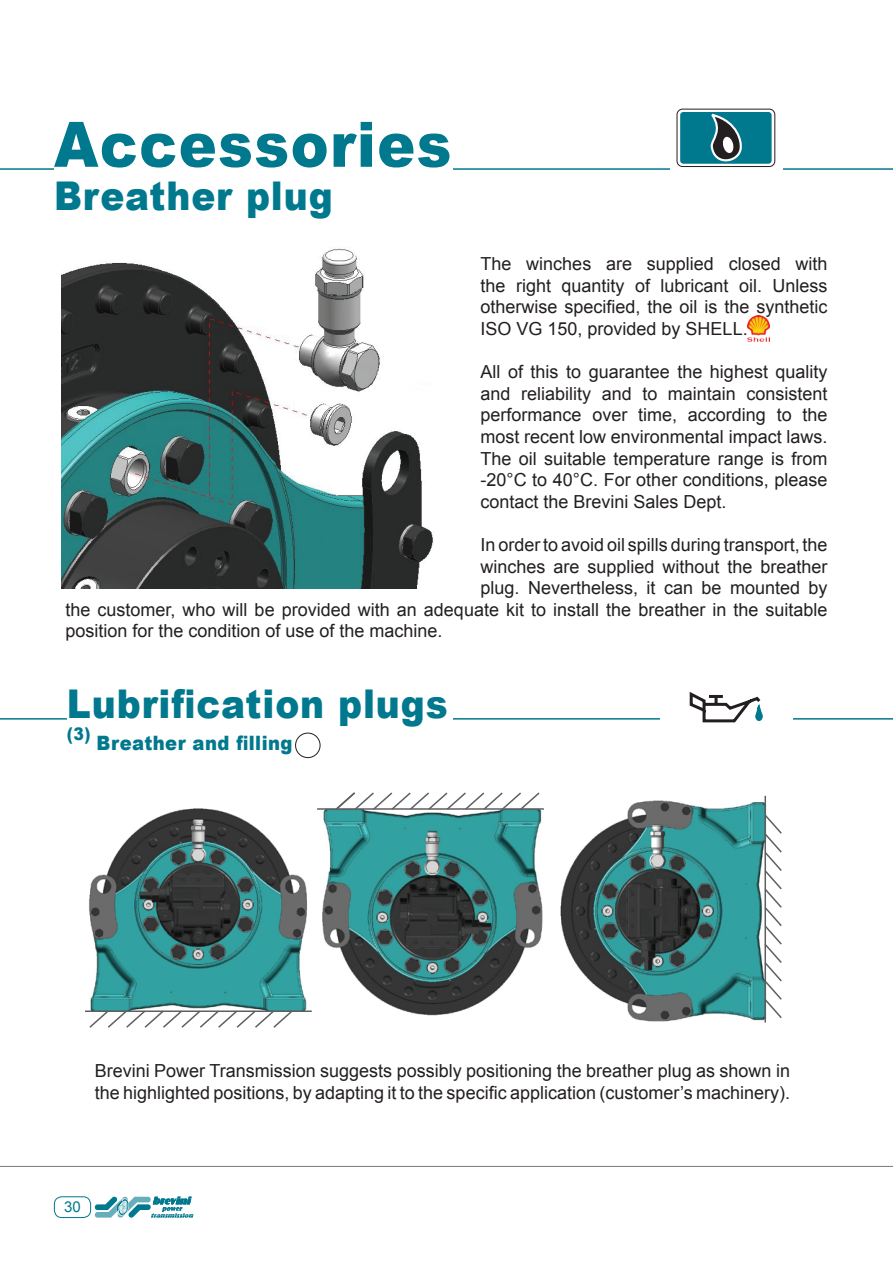
<style>
.page{position:relative;width:893px;height:1263px;background:#fff}
.page>*{position:absolute;margin:0;border:0;box-sizing:border-box;transform-origin:0 0}
.t1{font:900 62.7px "Arial";letter-spacing:.025em;color:#00788d;scale:.91 1}
.t2{font:900 39.6px "Arial";letter-spacing:.025em;color:#00788d;scale:.91 1}
.t3{font:900 19.8px "Arial";letter-spacing:.025em;color:#00788d;scale:.91 1}
.t4{font:18px/21.6px "Arial";color:#231f20;text-align:justify}
.t5{font:900 17.25px "Arial";color:#00788d;scale:.91 1}
.t6{font:15px "Arial";color:#00788d}
</style>
<div class="page">
<hr style="left:0;top:168px;width:893px;height:2px;background:#00788d">
<svg style="left:95px;top:1196px;width:98px;height:22px"></svg>
<div style="left:54px;top:1196px;width:37px;height:22px;border:1px solid #00788d;border-radius:7px"></div>
<hr style="left:0;top:1166px;width:893px;height:1px;background:#808285">
<img style="left:62px;top:248px;width:371px;height:340px">
<div style="left:54px;top:118px;width:399px;height:103px;background:#fff"></div>
<img style="left:89px;top:808px;width:219px;height:202px">
<hr style="left:85px;top:1010px;width:227px;height:2px;background:#5f5f62">
<svg style="left:88px;top:1009px;width:206px;height:19px"></svg>
<img style="left:322px;top:810px;width:221px;height:206px">
<hr style="left:317px;top:808px;width:227px;height:2px;background:#5f5f62">
<img style="left:560px;top:800px;width:207px;height:222px">
<hr style="left:764px;top:796px;width:2px;height:226px;background:#5f5f62">
<svg style="left:763px;top:813px;width:19px;height:207px"></svg>
<hr style="left:0;top:718px;width:893px;height:2px;background:#00788d">
<div style="left:67px;top:682px;width:386px;height:81px;background:#fff"></div>
<div style="left:295px;top:733px;width:25px;height:25px;border:1px solid #231f20;border-radius:50%"></div>
<svg style="left:334px;top:792px;width:207px;height:19px"></svg>
<div style="left:670px;top:102px;width:112px;height:70px;background:#fff"></div>
<div style="left:677px;top:109px;width:98px;height:58px;border:1px solid #231f20;border-radius:6px"></div>
<div style="left:680px;top:112px;width:92px;height:52px;background:#00788d;border-radius:3px"></div>
<svg style="left:709px;top:113px;width:32px;height:54px"></svg>
<div style="left:660px;top:675px;width:132px;height:83px;background:#fff"></div>
<svg style="left:689px;top:692px;width:74px;height:31px"></svg>
<img style="left:748px;top:316px;width:21px;height:26px">
<h1 class="t1" style="left:54px;top:99px;width:438px">Accessories</h1>
<h2 class="t2" style="left:54px;top:167px;width:308px">Breather plug</h2>
<p class="t4" style="left:480px;top:253px;width:349px">The winches are supplied closed with the right quantity of lubricant oil. Unless otherwise specified, the oil is the synthetic ISO VG 150, provided by SHELL.</p>
<p class="t4" style="left:480px;top:361px;width:349px">All of this to guarantee the highest quality and reliability and to maintain consistent performance over time, according to the most recent low environmental impact laws.<br>The oil suitable temperature range is from -20°C to 40°C. For other conditions, please contact the Brevini Sales Dept.</p>
<p class="t4" style="left:480px;top:534px;width:349px">In order to avoid oil spills during transport, the</p>
<p class="t4" style="left:480px;top:556px;width:349px">winches are supplied without the breather</p>
<p class="t4" style="left:480px;top:577px;width:349px">plug. Nevertheless, it can be mounted by</p>
<p class="t4" style="left:65px;top:599px;width:764px">the customer, who will be provided with an adequate kit to install the breather in the suitable</p>
<p class="t4" style="left:65px;top:620px;width:379px">position for the condition of use of the machine.</p>
<h2 class="t2" style="left:67px;top:675px;width:420px">Lubrification plugs</h2>
<p class="t5" style="left:67px;top:721px;width:27px">(3)</p>
<p class="t3" style="left:97px;top:728px;width:217px">Breather and filling</p>
<p class="t4" style="left:95px;top:1060px;width:697px">Brevini Power Transmission suggests possibly positioning the breather plug as shown in the highlighted positions, by adapting it to the specific application (customer’s machinery).</p>
<p class="t6" style="left:64px;top:1197px;width:18px">30</p>
</div>
